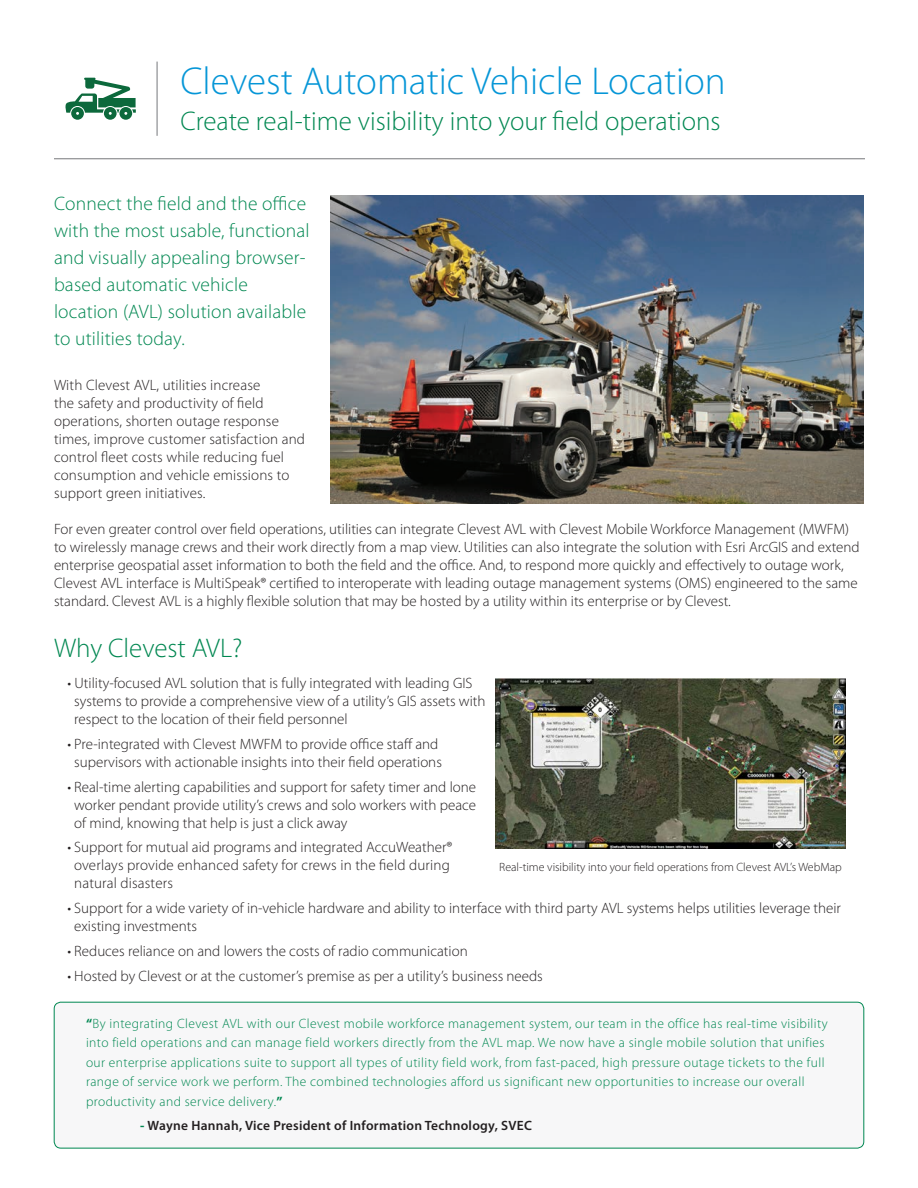
<style>
.page{position:relative;width:918px;height:1188px;background:#fff}
.page>*{position:absolute;margin:0;border:0;box-sizing:border-box;transform-origin:0 0}
.t1{font:300 39px "Myriad Pro";color:#0696d7}
.t2{font:300 27px "Myriad Pro";color:#008751}
.t3{font:300 19.5px/27px "Myriad Pro";letter-spacing:.01em;color:#008751}
.t4{font:300 15px/18px "Myriad Pro";color:#231f20}
.quotes{font:300 13.5px/19.5px "Myriad Pro";letter-spacing:.03em;color:#008751}
.quotes-2{font:600 13.5px "Myriad Pro";letter-spacing:.02em;color:#231f20}
.t5{font:300 12px "Myriad Pro";color:#231f20}
.s1{font-weight:700}
.s2{font-weight:700;color:#008751}
</style>
<div class="page">
<hr style="left:54px;top:158px;width:811px;height:1px;background:#76787b">
<svg style="left:66px;top:78px;width:70px;height:42px"></svg>
<hr style="left:157px;top:62px;width:1px;height:74px;background:#76787b">
<img style="left:496px;top:678px;width:350px;height:170px">
<div style="left:54px;top:1002px;width:810px;height:146px;background:#f7f7f8;border-radius:7px"></div>
<div style="left:54px;top:1002px;width:810px;height:146px;border:1px solid #008751;border-radius:7px"></div>
<img style="left:330px;top:196px;width:534px;height:307px">
<p class="t1" style="left:180px;top:57px;width:547px">Clevest Automatic Vehicle Location</p>
<p class="t2" style="left:180px;top:105px;width:542px">Create real-time visibility into your field operations</p>
<p class="t3" style="left:54px;top:190px;width:257px">Connect the field and the office with the most usable, functional and visually appealing browser&shy;based automatic vehicle location (AVL) solution available to utilities today.</p>
<p class="t4" style="left:54px;top:376px;width:253px">With Clevest AVL, utilities increase<br>the safety and productivity of field operations, shorten outage response times, improve customer satisfaction and control fleet costs while reducing fuel consumption and vehicle emissions to support green initiatives.</p>
<p class="t4" style="left:54px;top:520px;width:807px">For even greater control over field operations, utilities can integrate Clevest AVL with Clevest Mobile Workforce Management (MWFM) to wirelessly manage crews and their work directly from a map view. Utilities can also integrate the solution with Esri ArcGIS and extend enterprise geospatial asset information to both the field and the office. And, to respond more quickly and effectively to outage work, Clevest AVL interface is MultiSpeak® certified to interoperate with leading outage management systems (OMS) engineered to the same standard. Clevest AVL is a highly flexible solution that may be hosted by a utility within its enterprise or by Clevest.</p>
<p class="t2" style="left:54px;top:631px;width:190px">Why Clevest AVL?</p>
<p class="t4" style="left:74px;top:674px;width:413px;text-indent:-7px">• Utility-focused AVL solution that is fully integrated with leading GIS systems to provide a comprehensive view of a utility’s GIS assets with respect to the location of their field personnel</p>
<p class="t4" style="left:68px;top:735px;width:376px;text-align:center">• Pre-integrated with Clevest MWFM to provide office staff and supervisors with actionable insights into their field operations</p>
<p class="t4" style="left:74px;top:778px;width:403px;text-align:justify;text-indent:-7px">• Real-time alerting capabilities and support for safety timer and lone worker pendant provide utility’s crews and solo workers with peace of mind, knowing that help is just a click away</p>
<p class="t4" style="left:74px;top:838px;width:380px;text-indent:-7px">• Support for mutual aid programs and integrated AccuWeather® overlays provide enhanced safety for crews in the field during natural disasters</p>
<p class="t4" style="left:74px;top:899px;width:768px;text-indent:-7px">• Support for a wide variety of in-vehicle hardware and ability to interface with third party AVL systems helps utilities leverage their existing investments</p>
<p class="t4" style="left:68px;top:942px;width:402px">• Reduces reliance on and lowers the costs of radio communication</p>
<p class="t4" style="left:68px;top:967px;width:477px">• Hosted by Clevest or at the customer’s premise as per a utility’s business needs</p>
<p class="t5" style="left:499px;top:860px;width:344px">Real-time visibility into your field operations from Clevest AVL’s WebMap</p>
<p class="quotes" style="left:86px;top:1014px;width:743px"><span class="s1">“</span>By integrating Clevest AVL with our Clevest mobile workforce management system, our team in the office has real-time visibility into field operations and can manage field workers directly from the AVL map. We now have a single mobile solution that unifies our enterprise applications suite to support all types of utility field work, from fast-paced, high pressure outage tickets to the full range of service work we perform. The combined technologies afford us significant new opportunities to increase our overall productivity and service delivery.<span class="s1">”</span></p>
<p class="quotes-2" style="left:140px;top:1117px;width:394px"><span class="s2">-</span> Wayne Hannah, Vice President of Information Technology, SVEC</p>
</div>
